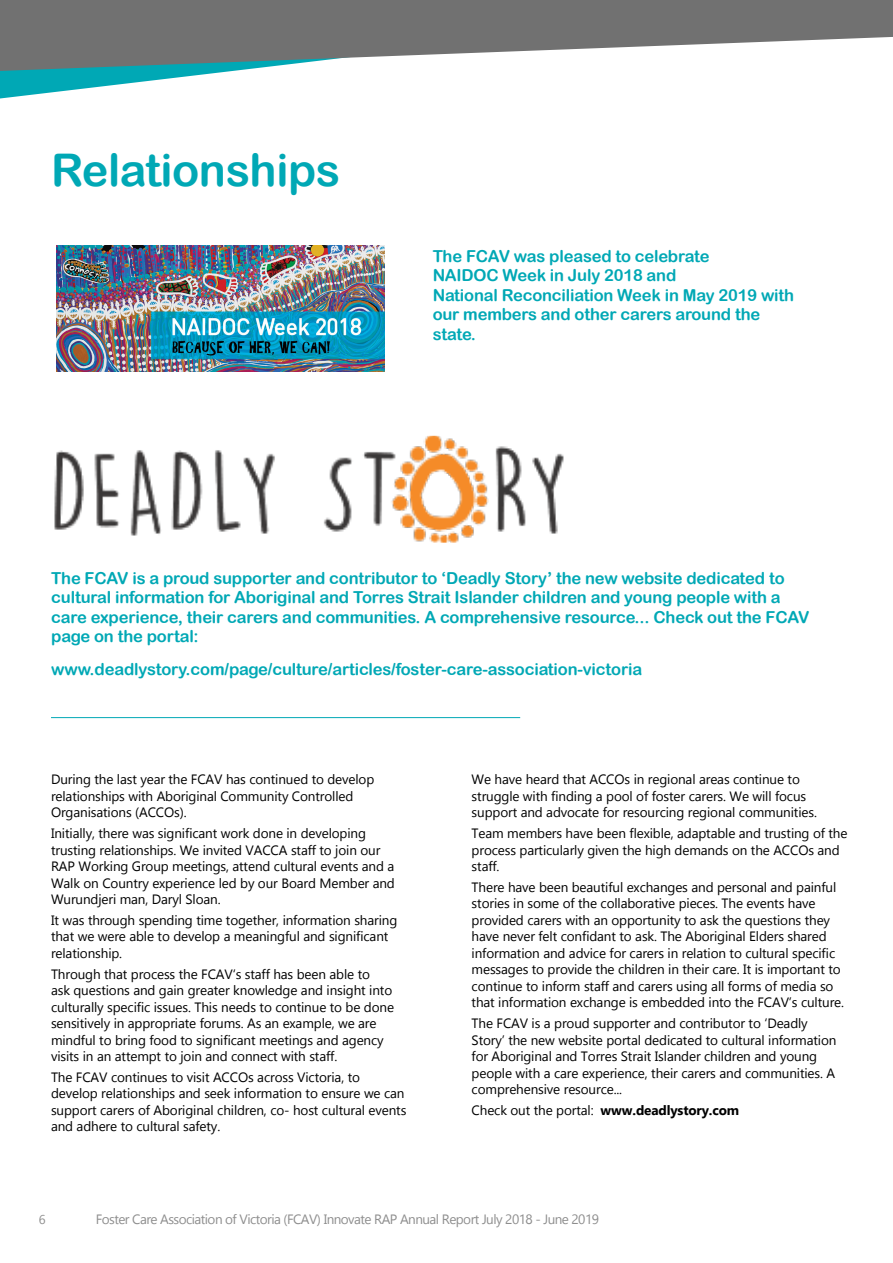
<style>
.page{position:relative;width:893px;height:1263px;background:#fff}
.page>*{position:absolute;margin:0;border:0;box-sizing:border-box;transform-origin:0 0}
.t1{font:45px "Arial Rounded MT Bold";letter-spacing:-.01em;color:#00a8b5}
.t2{font:16.5px/19.5px "Arial Rounded MT Bold";letter-spacing:-.01em;color:#00a8b5}
.t3{font:13.5px/16.5px "Gadugi";letter-spacing:-.01em;color:#000}
.t4{font:13.5px "Gadugi";letter-spacing:-.04em;color:#424242}
.t5{font:700 13.5px "Gadugi";letter-spacing:-.01em;color:#000}
.t6{font:12.75px "Gadugi";color:#424242}
.s1{font-weight:400}
</style>
<div class="page">
<svg style="left:0;top:71px;width:232px;height:27px"></svg>
<svg style="left:0;top:0;width:892px;height:71px;fill:#717171"></svg>
<img style="left:892px;top:0;width:1px;height:37px">
<hr style="left:51px;top:717px;width:469px;height:1px;background:#00a8b5">
<img style="left:54px;top:436px;width:510px;height:107px">
<img style="left:57px;top:245px;width:327px;height:126px">
<p class="t1" style="left:51px;top:143px;width:291px">Relationships</p>
<p class="t2" style="left:433px;top:246px;width:363px">The FCAV was pleased to celebrate<br>NAIDOC Week in July 2018 and<br>National Reconciliation Week in May 2019 with our members and other carers around the state.</p>
<p class="t2" style="left:51px;top:568px;width:760px">The FCAV is a proud supporter and contributor to ‘Deadly Story’ the new website dedicated to cultural information for Aboriginal and Torres Strait Islander children and young people with a care experience, their carers and communities. A comprehensive resource... Check out the FCAV page on the portal:</p>
<p class="t2" style="left:51px;top:659px;width:592px">www.deadlystory.com/page/culture/articles/foster-care-association-victoria</p>
<p class="t3" style="left:51px;top:771px;width:325px">During the last year the FCAV has continued to develop relationships with Aboriginal Community Controlled<br>Organisations (ACCOs).</p>
<p class="t3" style="left:51px;top:825px;width:345px">Initially, there was significant work done in developing trusting relationships. We invited VACCA staff to join our RAP Working Group meetings, attend cultural events and a Walk on Country experience led by our Board Member and Wurundjeri man, Daryl Sloan.</p>
<p class="t3" style="left:51px;top:912px;width:348px">It was through spending time together, information sharing that we were able to develop a meaningful and significant relationship.</p>
<p class="t3" style="left:51px;top:965px;width:345px">Through that process the FCAV‘s staff has been able to<br>ask questions and gain greater knowledge and insight into culturally specific issues. This needs to continue to be done sensitively in appropriate forums. As an example, we are mindful to bring food to significant meetings and agency visits in an attempt to join and connect with staff.</p>
<p class="t3" style="left:51px;top:1069px;width:357px">The FCAV continues to visit ACCOs across Victoria, to develop relationships and seek information to ensure we can support carers of Aboriginal children, co- host cultural events and adhere to cultural safety.</p>
<p class="t3" style="left:472px;top:771px;width:347px">We have heard that ACCOs in regional areas continue to struggle with finding a pool of foster carers. We will focus support and advocate for resourcing regional communities.</p>
<p class="t3" style="left:472px;top:825px;width:377px">Team members have been flexible, adaptable and trusting of the process particularly given the high demands on the ACCOs and staff.</p>
<p class="t3" style="left:472px;top:879px;width:374px">There have been beautiful exchanges and personal and painful stories in some of the collaborative pieces. The events have provided carers with an opportunity to ask the questions they have never felt confidant to ask. The Aboriginal Elders shared information and advice for carers in relation to cultural specific messages to provide the children in their care. It is important to continue to inform staff and carers using all forms of media so that information exchange is embedded into the FCAV’s culture.</p>
<p class="t3" style="left:472px;top:1015px;width:366px">The FCAV is a proud supporter and contributor to ‘Deadly Story’ the new website portal dedicated to cultural information for Aboriginal and Torres Strait Islander children and young people with a care experience, their carers and communities. A comprehensive resource...</p>
<p class="t5" style="left:472px;top:1102px;width:269px"><span class="s1">Check out the portal:</span> www.deadlystory.com</p>
<p class="t6" style="left:39px;top:1212px;width:8px">6</p>
<p class="t4" style="left:96px;top:1211px;width:505px">Foster Care Association of Victoria (FCAV) Innovate RAP Annual Report July 2018 - June 2019</p>
</div>
